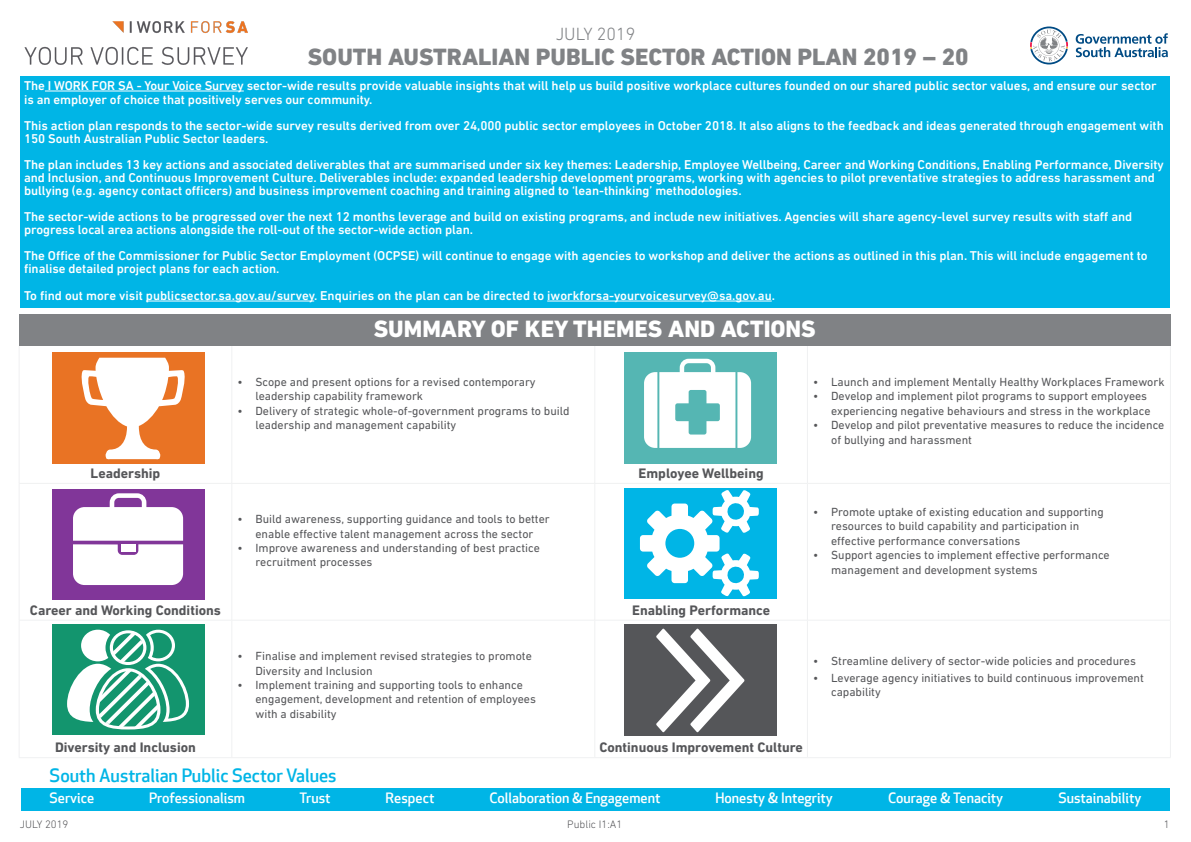
<style>
.page{position:relative;width:1191px;height:842px;background:#fff}
.page>*{position:absolute;margin:0;border:0;box-sizing:border-box;transform-origin:0 0}
.t1{font:800 24px "DIN Next LT Pro";color:#808285}
.Table_Header_Row{font:800 24px "DIN Next LT Pro";color:#fff}
.PS_Values{font:500 18px "Apex New";color:#00b5e6}
.t2{font:300 18px "DIN Next LT Pro";color:#808285}
.Table_Headings{font:700 14px "DIN Next LT Pro";color:#555659}
.PS_Values-2{font:500 14px "Apex New";color:#fff}
.Full_Page_Span{font:500 13px/13px "DIN Next LT Pro";letter-spacing:-.005em;color:#fff}
.t3{font:12px/14.4px "DIN Next LT Pro";color:#555659}
.t4{font:300 11px "DIN Next LT Pro";color:#555659}
</style>
<div class="page">
<img style="left:24px;top:21px;width:223px;height:44px">
<svg style="left:1075px;top:33px;width:92px;height:24px"></svg>
<svg style="left:1030px;top:27px;width:38px;height:37px"></svg>
<div style="left:21px;top:789px;width:1148px;height:22px;background:#00b5e6"></div>
<div style="left:19px;top:315px;width:1151px;height:31px;background:#808285"></div>
<hr style="left:19px;top:346px;width:1px;height:137px;background:#f0f1f2">
<hr style="left:231px;top:346px;width:1px;height:137px;background:#f0f1f2">
<hr style="left:594px;top:346px;width:1px;height:137px;background:#f0f1f2">
<hr style="left:807px;top:346px;width:1px;height:137px;background:#f0f1f2">
<hr style="left:1170px;top:346px;width:1px;height:137px;background:#f0f1f2">
<hr style="left:19px;top:483px;width:213px;height:1px;background:#f0f1f2">
<hr style="left:19px;top:484px;width:1px;height:136px;background:#f0f1f2">
<hr style="left:232px;top:483px;width:363px;height:1px;background:#f0f1f2">
<hr style="left:231px;top:484px;width:1px;height:136px;background:#f0f1f2">
<hr style="left:595px;top:483px;width:212px;height:1px;background:#f0f1f2">
<hr style="left:594px;top:484px;width:1px;height:136px;background:#f0f1f2">
<hr style="left:807px;top:483px;width:363px;height:1px;background:#f0f1f2">
<hr style="left:807px;top:484px;width:1px;height:136px;background:#f0f1f2">
<hr style="left:1170px;top:484px;width:1px;height:136px;background:#f0f1f2">
<hr style="left:19px;top:620px;width:213px;height:1px;background:#f0f1f2">
<hr style="left:19px;top:620px;width:1px;height:137px;background:#f0f1f2">
<hr style="left:232px;top:620px;width:363px;height:1px;background:#f0f1f2">
<hr style="left:231px;top:620px;width:1px;height:137px;background:#f0f1f2">
<hr style="left:595px;top:620px;width:212px;height:1px;background:#f0f1f2">
<hr style="left:594px;top:620px;width:1px;height:137px;background:#f0f1f2">
<hr style="left:807px;top:620px;width:363px;height:1px;background:#f0f1f2">
<hr style="left:807px;top:620px;width:1px;height:137px;background:#f0f1f2">
<hr style="left:1170px;top:620px;width:1px;height:137px;background:#f0f1f2">
<hr style="left:19px;top:757px;width:213px;height:1px;background:#f0f1f2">
<hr style="left:232px;top:757px;width:363px;height:1px;background:#f0f1f2">
<hr style="left:595px;top:757px;width:212px;height:1px;background:#f0f1f2">
<hr style="left:807px;top:757px;width:363px;height:1px;background:#f0f1f2">
<div style="left:20px;top:76px;width:1149px;height:232px;background:#00b5e6"></div>
<hr style="left:45px;top:91px;width:199px;height:1px;background:#fff">
<hr style="left:146px;top:301px;width:168px;height:1px;background:#fff">
<hr style="left:547px;top:301px;width:224px;height:1px;background:#fff">
<div style="left:52px;top:352px;width:152px;height:112px;background:#e97324"></div>
<svg style="left:81px;top:358px;width:104px;height:102px"></svg>
<div style="left:624px;top:352px;width:153px;height:112px;background:#55b6b3"></div>
<svg style="left:644px;top:359px;width:107px;height:89px"></svg>
<div style="left:624px;top:488px;width:152px;height:111px;background:#00b5e6"></div>
<svg style="left:640px;top:490px;width:119px;height:107px"></svg>
<div style="left:52px;top:489px;width:152px;height:111px;background:#813699"></div>
<svg style="left:73px;top:493px;width:110px;height:92px"></svg>
<div style="left:121px;top:544px;width:14px;height:7px;background:#fff"></div>
<div style="left:52px;top:625px;width:152px;height:110px;background:#13956e"></div>
<svg style="left:67px;top:630px;width:122px;height:100px"></svg>
<div style="left:624px;top:625px;width:153px;height:111px;background:#555659"></div>
<svg style="left:656px;top:628px;width:88px;height:104px"></svg>
<h2 class="t2" style="left:556px;top:23px;width:81px">JULY 2019</h2>
<h1 class="t1" style="left:308px;top:43px;width:662px">SOUTH AUSTRALIAN PUBLIC SECTOR ACTION PLAN 2019 – 20</h1>
<p class="Full_Page_Span" style="left:24px;top:79px;width:1134px;line-height:14px">The I WORK FOR SA - Your Voice Survey sector-wide results provide valuable insights that will help us build positive workplace cultures founded on our shared public sector values, and ensure our sector is an employer of choice that positively serves our community.</p>
<p class="Full_Page_Span" style="left:24px;top:119px;width:1141px">This action plan responds to the sector-wide survey results derived from over 24,000 public sector employees in October 2018. It also aligns to the feedback and ideas generated through engagement with<br>150 South Australian Public Sector leaders.</p>
<p class="Full_Page_Span" style="left:24px;top:158px;width:1141px">The plan includes 13 key actions and associated deliverables that are summarised under six key themes: Leadership, Employee Wellbeing, Career and Working Conditions, Enabling Performance, Diversity and Inclusion, and Continuous Improvement Culture. Deliverables include: expanded leadership development programs, working with agencies to pilot preventative strategies to address harassment and bullying (e.g. agency contact officers) and business improvement coaching and training aligned to ‘lean-thinking’ methodologies.</p>
<p class="Full_Page_Span" style="left:24px;top:210px;width:1109px">The sector-wide actions to be progressed over the next 12 months leverage and build on existing programs, and include new initiatives. Agencies will share agency-level survey results with staff and progress local area actions alongside the roll-out of the sector-wide action plan.</p>
<p class="Full_Page_Span" style="left:24px;top:249px;width:1125px">The Office of the Commissioner for Public Sector Employment (OCPSE) will continue to engage with agencies to workshop and deliver the actions as outlined in this plan. This will include engagement to finalise detailed project plans for each action.</p>
<p class="Full_Page_Span" style="left:24px;top:289px;width:752px">To find out more visit publicsector.sa.gov.au/survey. Enquiries on the plan can be directed to iworkforsa-yourvoicesurvey@sa.gov.au.</p>
<p class="Table_Header_Row" style="left:374px;top:314px;width:443px">SUMMARY OF KEY THEMES AND ACTIONS</p>
<p class="t3" style="left:255px;top:374px;width:282px;text-indent:-18px">• Scope and present options for a revised contemporary leadership capability framework</p>
<p class="t3" style="left:255px;top:403px;width:315px;text-indent:-18px">• Delivery of strategic whole-of-government programs to build leadership and management capability</p>
<p class="t3" style="left:813px;top:374px;width:353px">• Launch and implement Mentally Healthy Workplaces Framework</p>
<p class="t3" style="left:813px;top:389px;width:339px;text-align:right">• Develop and implement pilot programs to support employees experiencing negative behaviours and stress in the workplace</p>
<p class="t3" style="left:831px;top:418px;width:335px;text-indent:-18px">• Develop and pilot preventative measures to reduce the incidence of bullying and harassment</p>
<p class="Table_Headings" style="left:91px;top:465px;width:71px">Leadership</p>
<p class="Table_Headings" style="left:638px;top:465px;width:127px">Employee Wellbeing</p>
<p class="t3" style="left:237px;top:512px;width:314px;text-align:center">• Build awareness, supporting guidance and tools to better enable effective talent management across the sector</p>
<p class="t3" style="left:255px;top:540px;width:286px;text-indent:-18px">• Improve awareness and understanding of best practice recruitment processes</p>
<p class="t3" style="left:831px;top:504px;width:274px;text-indent:-18px">• Promote uptake of existing education and supporting resources to build capability and participation in effective performance conversations</p>
<p class="t3" style="left:831px;top:548px;width:280px;text-indent:-18px">• Support agencies to implement effective performance management and development systems</p>
<p class="Table_Headings" style="left:30px;top:601px;width:192px">Career and Working Conditions</p>
<p class="Table_Headings" style="left:632px;top:601px;width:140px">Enabling Performance</p>
<p class="t3" style="left:255px;top:649px;width:278px;text-indent:-18px">• Finalise and implement revised strategies to promote<br>Diversity and Inclusion</p>
<p class="t3" style="left:255px;top:678px;width:282px;text-indent:-18px">• Implement training and supporting tools to enhance engagement, development and retention of employees with a disability</p>
<p class="t3" style="left:813px;top:653px;width:324px">• Streamline delivery of sector-wide policies and procedures</p>
<p class="t3" style="left:831px;top:670px;width:314px;text-indent:-18px">• Leverage agency initiatives to build continuous improvement capability</p>
<p class="Table_Headings" style="left:55px;top:739px;width:142px">Diversity and Inclusion</p>
<p class="Table_Headings" style="left:599px;top:739px;width:205px">Continuous Improvement Culture</p>
<p class="PS_Values" style="left:50px;top:766px;width:288px">South Australian Public Sector Values</p>
<p class="PS_Values-2" style="left:50px;top:790px;width:46px">Service</p>
<p class="PS_Values-2" style="left:149px;top:790px;width:97px">Professionalism</p>
<p class="PS_Values-2" style="left:300px;top:790px;width:32px">Trust</p>
<p class="PS_Values-2" style="left:385px;top:790px;width:50px">Respect</p>
<p class="PS_Values-2" style="left:489px;top:790px;width:172px">Collaboration &amp; Engagement</p>
<p class="PS_Values-2" style="left:715px;top:790px;width:119px">Honesty &amp; Integrity</p>
<p class="PS_Values-2" style="left:888px;top:790px;width:117px">Courage &amp; Tenacity</p>
<p class="PS_Values-2" style="left:1058px;top:790px;width:85px">Sustainability</p>
<p class="t4" style="left:20px;top:818px;width:50px">JULY 2019</p>
<p class="t4" style="left:567px;top:818px;width:56px">Public I1:A1</p>
<p class="t4" style="left:1163px;top:818px;width:7px">1</p>
</div>
